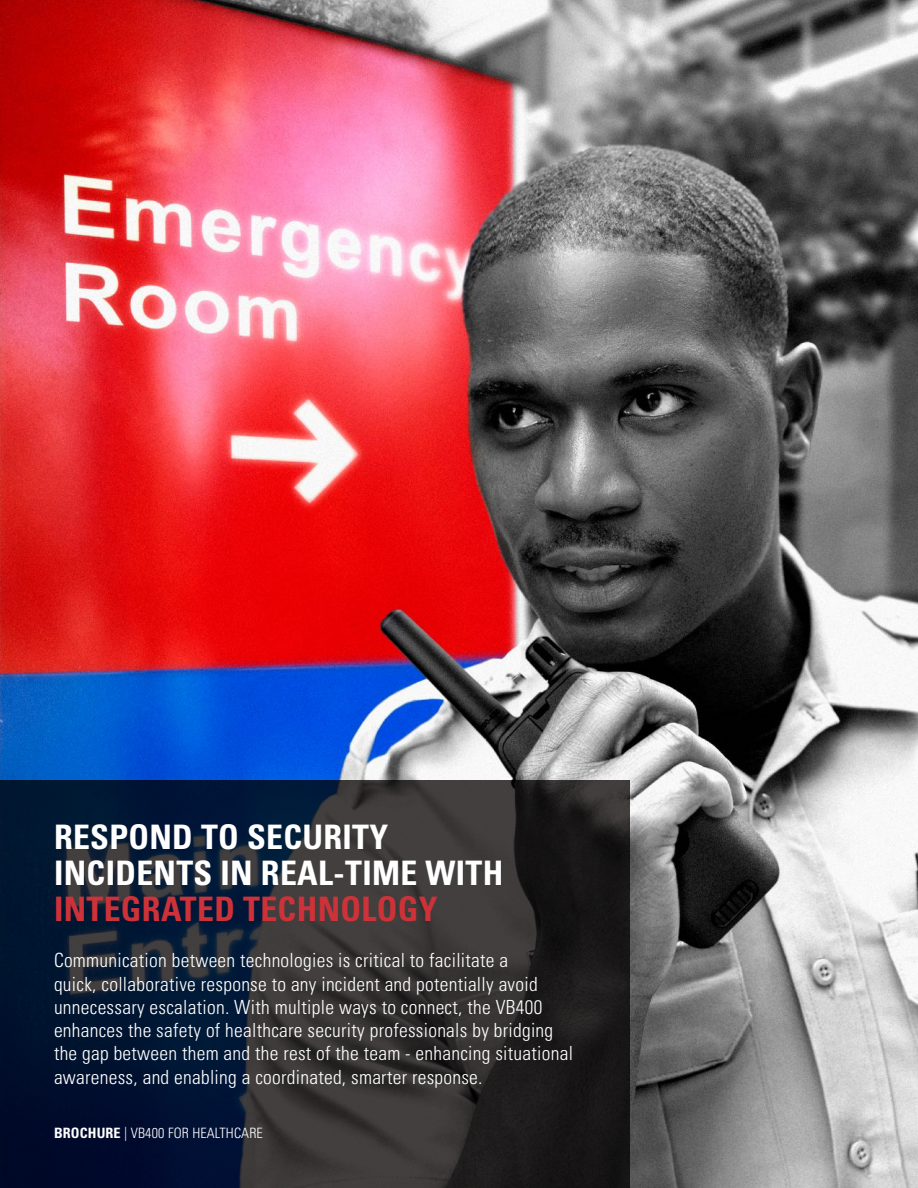
<style>
.page{position:relative;width:918px;height:1188px;background:#fff}
.page>*{position:absolute;margin:0;border:0;box-sizing:border-box;transform-origin:0 0}
.t1{font:700 condensed 33.75px/36px "Univers LT Pro";letter-spacing:.01em;color:#fff}
.t2{font:700 condensed 33.75px "Univers LT Pro";letter-spacing:.01em;color:#ce3239}
.t3{font:300 condensed 19.5px/23.2px "Univers LT Pro";letter-spacing:.015em;color:#fff}
.t4{font:300 condensed 14.25px "Univers LT Pro";letter-spacing:.01em;color:#fff}
.s1{font-weight:700}
</style>
<div class="page">
<img style="left:0;top:0;width:918px;height:1188px">
<svg style="left:0;top:781px;width:630px;height:407px;background:#1e242f"></svg>
<h1 class="t1" style="left:54px;top:818px;width:451px">RESPOND TO SECURITY<br>INCIDENTS IN REAL-TIME WITH</h1>
<h1 class="t2" style="left:54px;top:888px;width:385px">INTEGRATED TECHNOLOGY</h1>
<p class="t3" style="left:54px;top:948px;width:521px">Communication between technologies is critical to facilitate a<br>quick, collaborative response to any incident and potentially avoid unnecessary escalation. With multiple ways to connect, the VB400 enhances the safety of healthcare security professionals by bridging the gap between them and the rest of the team - enhancing situational awareness, and enabling a coordinated, smarter response.</p>
<p class="t4" style="left:54px;top:1123px;width:210px"><span class="s1">BROCHURE</span> | VB400 FOR HEALTHCARE</p>
</div>
